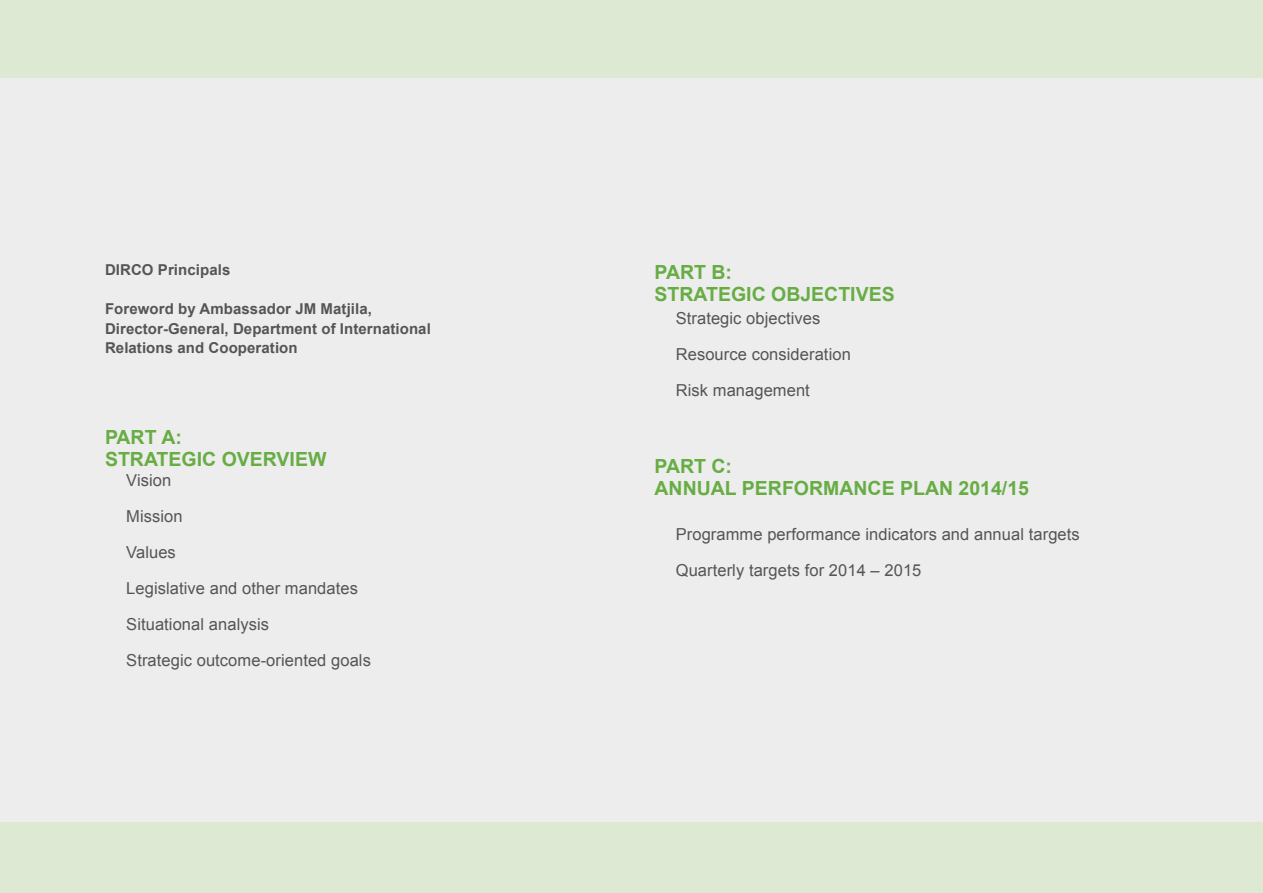
<style>
.page{position:relative;width:1263px;height:893px;background:#ededee}
.page>*{position:absolute;margin:0;border:0;box-sizing:border-box;transform-origin:0 0}
.t1{font:700 19.5px/22.5px "Arial";color:#67ad44}
.t2{font:16.5px/36px "Arial";letter-spacing:.005em;color:#545557}
.t3{font:700 15px/19.5px "Arial";letter-spacing:.005em;color:#545557}
</style>
<div class="page">
<div style="left:0;top:823px;width:1263px;height:70px;background:#dde9d2"></div>
<div style="left:0;top:0;width:1263px;height:77px;background:#dde9d2"></div>
<p class="t3" style="left:105px;top:261px;width:127px">DIRCO Principals</p>
<p class="t3" style="left:105px;top:300px;width:327px">Foreword by Ambassador JM Matjila,<br>Director-General, Department of International<br>Relations and Cooperation</p>
<p class="t1" style="left:105px;top:426px;width:223px">PART A:<br>STRATEGIC OVERVIEW</p>
<p class="t2" style="left:126px;top:462px;width:246px">Vision<br>Mission<br>Values<br>Legislative and other mandates<br>Situational analysis<br>Strategic outcome-oriented goals</p>
<p class="t1" style="left:654px;top:261px;width:242px">PART B:<br>STRATEGIC OBJECTIVES</p>
<p class="t2" style="left:676px;top:300px;width:177px">Strategic objectives<br>Resource consideration<br>Risk management</p>
<p class="t1" style="left:654px;top:455px;width:376px">PART C:<br>ANNUAL PERFORMANCE PLAN 2014/15</p>
<p class="t2" style="left:676px;top:516px;width:405px">Programme performance indicators and annual targets<br>Quarterly targets for 2014 – 2015</p>
</div>
